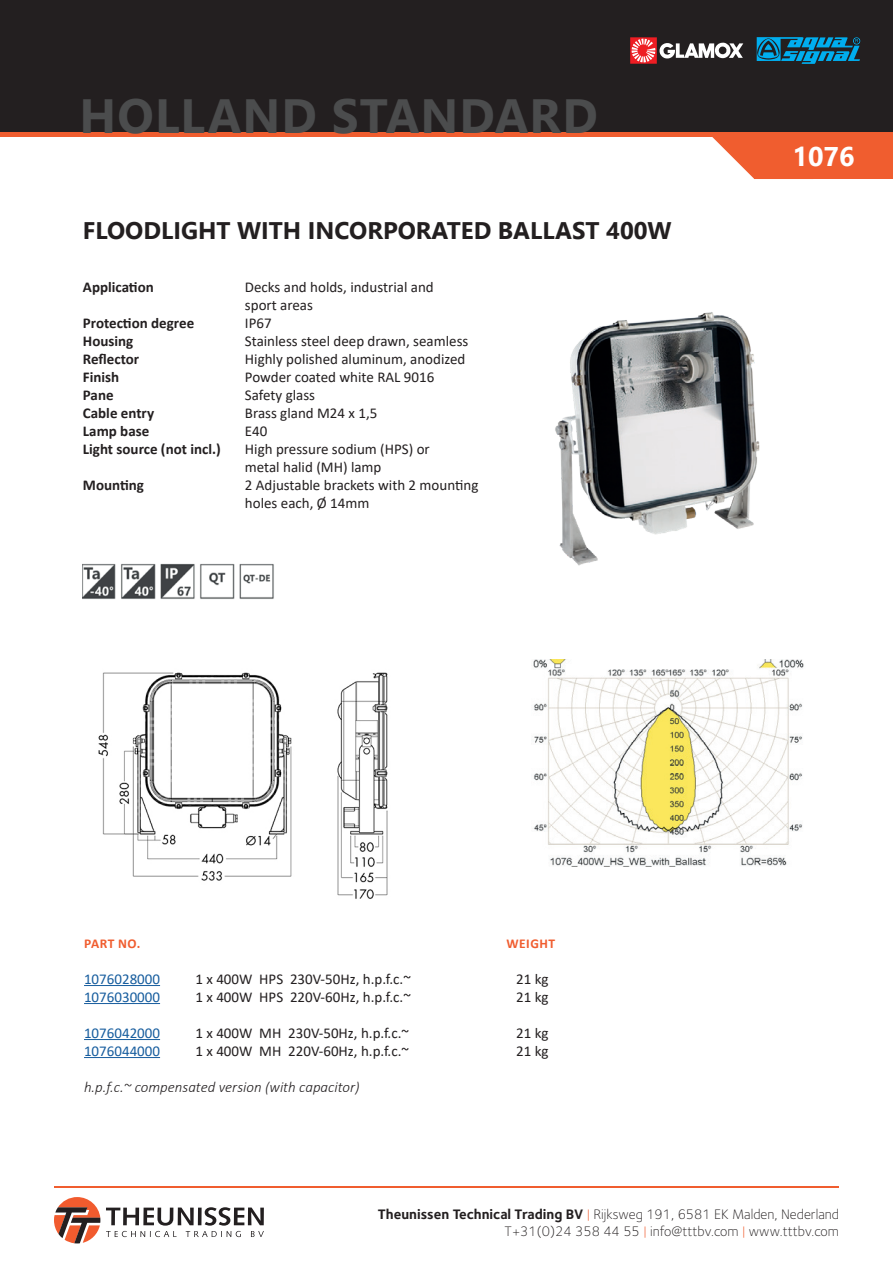
<style>
.page{position:relative;width:893px;height:1263px;background:#fff}
.page>*{position:absolute;margin:0;border:0;box-sizing:border-box;transform-origin:0 0}
.t1{font:700 48px "Segoe UI";letter-spacing:.02em;color:#4b4c4d}
.Artikelnummer_rechts{font:700 27px "Segoe UI";color:#fff}
.Artikel_kop{font:700 24px "Leelawadee UI";color:#231f20}
.Normale_tekst{font:15px/18px "Calibri";color:#231f20}
.Normale_tekst-2{font:700 15px "Calibri";color:#231f20}
.Normale_tekst-3{font:italic 300 15px "Calibri";color:#231f20}
.Normale_tekst-4{font:15px "Calibri";color:#175d9e}
.t2{font:300 14.25px/17.1px "Foundry Sterling";color:#231f20;text-align:right}
.Oranje_kopjes{font:700 13.5px "Calibri";letter-spacing:.04em;color:#f05d2f}
.s1{font-weight:700}
.s2{color:#f05d2f}
</style>
<div class="page">
<div style="left:0;top:0;width:893px;height:133px;background:#231f20"></div>
<hr style="left:0;top:133px;width:893px;height:4px;background:#f05d2f">
<svg style="left:757px;top:37px;width:103px;height:27px"></svg>
<svg style="left:630px;top:37px;width:27px;height:27px"></svg>
<svg style="left:632px;top:39px;width:111px;height:23px"></svg>
<hr style="left:54px;top:1187px;width:785px;height:1px;background:#f05d2f">
<svg style="left:54px;top:1197px;width:46px;height:46px"></svg>
<svg style="left:106px;top:1207px;width:158px;height:18px"></svg>
<svg style="left:106px;top:1231px;width:158px;height:6px"></svg>
<svg style="left:712px;top:137px;width:42px;height:42px"></svg>
<hr style="left:0;top:137px;width:1px;height:42px;background:#f05d2f">
<div style="left:754px;top:137px;width:139px;height:42px;background:#f05d2f"></div>
<img style="left:555px;top:312px;width:205px;height:254px">
<hr style="left:84px;top:985px;width:76px;height:1px;background:#175d9e">
<hr style="left:84px;top:1003px;width:76px;height:1px;background:#175d9e">
<hr style="left:84px;top:1039px;width:76px;height:1px;background:#175d9e">
<hr style="left:84px;top:1057px;width:76px;height:1px;background:#175d9e">
<img style="left:98px;top:672px;width:290px;height:227px">
<img style="left:533px;top:660px;width:271px;height:206px">
<img style="left:83px;top:563px;width:191px;height:36px">
<h1 class="t1" style="left:80px;top:70px;width:520px">HOLLAND STANDARD</h1>
<p class="Artikel_kop" style="left:83px;top:213px;width:590px">FLOODLIGHT WITH INCORPORATED BALLAST 400W</p>
<p class="Normale_tekst-2" style="left:83px;top:276px;width:72px">Application</p>
<p class="Normale_tekst" style="left:245px;top:278px;width:190px">Decks and holds, industrial and sport areas</p>
<p class="Normale_tekst-2" style="left:83px;top:312px;width:113px">Protection degree</p>
<p class="Normale_tekst" style="left:245px;top:314px;width:28px">IP67</p>
<p class="Normale_tekst-2" style="left:83px;top:330px;width:52px">Housing</p>
<p class="Normale_tekst" style="left:245px;top:332px;width:225px">Stainless steel deep drawn, seamless</p>
<p class="Normale_tekst-2" style="left:83px;top:348px;width:58px">Reflector</p>
<p class="Normale_tekst" style="left:245px;top:350px;width:222px">Highly polished aluminum, anodized</p>
<p class="Normale_tekst-2" style="left:83px;top:366px;width:38px">Finish</p>
<p class="Normale_tekst" style="left:245px;top:368px;width:191px">Powder coated white RAL 9016</p>
<p class="Normale_tekst-2" style="left:83px;top:384px;width:32px">Pane</p>
<p class="Normale_tekst" style="left:245px;top:386px;width:72px">Safety glass</p>
<p class="Normale_tekst-2" style="left:83px;top:402px;width:73px">Cable entry</p>
<p class="Normale_tekst" style="left:245px;top:404px;width:134px">Brass gland M24 x 1,5</p>
<p class="Normale_tekst-2" style="left:83px;top:420px;width:68px">Lamp base</p>
<p class="Normale_tekst" style="left:245px;top:422px;width:24px">E40</p>
<p class="Normale_tekst-2" style="left:83px;top:438px;width:139px">Light source (not incl.)</p>
<p class="Normale_tekst" style="left:245px;top:440px;width:186px">High pressure sodium (HPS) or metal halid (MH) lamp</p>
<p class="Normale_tekst-2" style="left:83px;top:474px;width:63px">Mounting</p>
<p class="Normale_tekst" style="left:245px;top:476px;width:235px">2 Adjustable brackets with 2 mounting holes each, Ø 14mm</p>
<p class="Artikelnummer_rechts" style="left:793px;top:131px;width:64px">1076</p>
<p class="Oranje_kopjes" style="left:84px;top:934px;width:57px">PART NO.</p>
<p class="Oranje_kopjes" style="left:506px;top:934px;width:50px">WEIGHT</p>
<p class="Normale_tekst-4" style="left:84px;top:968px;width:78px">1076028000</p>
<p class="Normale_tekst" style="left:195px;top:969px;width:217px">1 x 400W HPS 230V-50Hz, h.p.f.c.~</p>
<p class="Normale_tekst" style="left:516px;top:969px;width:34px">21 kg</p>
<p class="Normale_tekst-4" style="left:84px;top:986px;width:78px">1076030000</p>
<p class="Normale_tekst" style="left:195px;top:987px;width:217px">1 x 400W HPS 220V-60Hz, h.p.f.c.~</p>
<p class="Normale_tekst" style="left:516px;top:987px;width:34px">21 kg</p>
<p class="Normale_tekst-4" style="left:84px;top:1022px;width:78px">1076042000</p>
<p class="Normale_tekst" style="left:195px;top:1023px;width:215px">1 x 400W MH 230V-50Hz, h.p.f.c.~</p>
<p class="Normale_tekst" style="left:516px;top:1023px;width:34px">21 kg</p>
<p class="Normale_tekst-4" style="left:84px;top:1040px;width:78px">1076044000</p>
<p class="Normale_tekst" style="left:195px;top:1041px;width:215px">1 x 400W MH 220V-60Hz, h.p.f.c.~</p>
<p class="Normale_tekst" style="left:516px;top:1041px;width:34px">21 kg</p>
<p class="Normale_tekst-3" style="left:84px;top:1077px;width:277px">h.p.f.c.~ compensated version (with capacitor)</p>
<p class="t2" style="left:378px;top:1205px;width:463px"><span class="s1">Theunissen Technical Trading BV</span> <span class="s2">|</span> Rijksweg 191, 6581 EK Malden, Nederland<br>T+31(0)24 358 44 55 <span class="s2">|</span> info@tttbv.com <span class="s2">|</span> www.tttbv.com</p>
</div>
